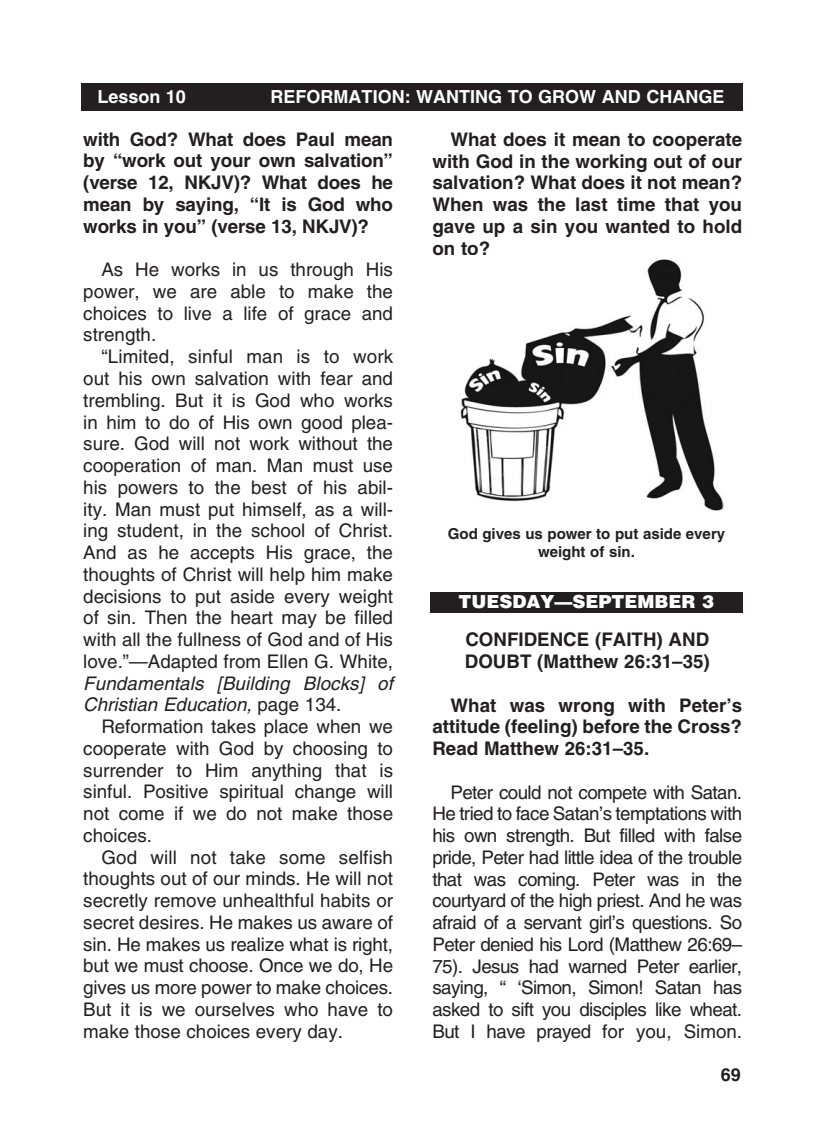
<style>
.page{position:relative;width:824px;height:1148px;background:#fff}
.page>*{position:absolute;margin:0;border:0;box-sizing:border-box;transform-origin:0 0}
._1-Body{font:18.75px/21.8px "Helvetica";color:#231f20;text-align:justify}
._1-Body-2{font:18.75px/21.8px "Helvetica";letter-spacing:-.03em;color:#231f20}
._2-Body_bold{font:700 18.75px/21.8px "Helvetica";color:#231f20;text-align:justify}
._5-subheads{font:700 18.75px/21.8px "Helvetica";color:#231f20}
.t1{font:700 18px "Helvetica";color:#fff}
.t2{font:900 18px "Helvetica";color:#fff}
.t3{font:700 18px "Helvetica";color:#231f20}
._8-captions{font:700 15px/18px "Helvetica";color:#231f20;text-align:center}
.s1{font-style:italic}
</style>
<div class="page">
<div style="left:81px;top:83px;width:662px;height:27px;background:#231f20"></div>
<img style="left:460px;top:259px;width:263px;height:252px">
<div style="left:430px;top:592px;width:312px;height:20px;background:#231f20"></div>
<p class="t1" style="left:97px;top:86px;width:90px">Lesson 10</p>
<p class="t1" style="left:270px;top:86px;width:455px">REFORMATION: WANTING TO GROW AND CHANGE</p>
<p class="_2-Body_bold" style="left:83px;top:128px;width:311px">with God? What does Paul mean by “work out your own salvation” (verse 12, NKJV)? What does he mean by saying, “It is God who works in you” (verse 13, NKJV)?</p>
<p class="_1-Body" style="left:83px;top:259px;width:311px;text-indent:18px">As He works in us through His power, we are able to make the choices to live a life of grace and strength.</p>
<p class="_1-Body" style="left:83px;top:346px;width:311px;text-align:left;text-indent:18px">“Limited, sinful man is to work out his own salvation with fear and trembling. But it is God who works in him to do of His own good plea&shy;sure. God will not work without the cooperation of man. Man must use his powers to the best of his abil&shy;ity. Man must put himself, as a will&shy;ing student, in the school of Christ.<br>And as he accepts His grace, the thoughts of Christ will help him make decisions to put aside every weight of sin. Then the heart may be filled with all the fullness of God and of His love.”—Adapted from Ellen G. White, <span class="s1">Fundamentals [Building Blocks] of Christian Education,</span> page 134.</p>
<p class="_1-Body" style="left:83px;top:715px;width:311px;text-indent:18px">Reformation takes place when we cooperate with God by choosing to surrender to Him anything that is sinful. Positive spiritual change will not come if we do not make those choices.</p>
<p class="_1-Body" style="left:83px;top:846px;width:311px;text-align:left;text-indent:18px">God will not take some selfish thoughts out of our minds. He will not secretly remove unhealthful habits or secret desires. He makes us aware of sin. He makes us realize what is right, but we must choose. Once we do, He gives us more power to make choices.<br>But it is we ourselves who have to make those choices every day.</p>
<p class="_2-Body_bold" style="left:432px;top:128px;width:311px;text-indent:18px">What does it mean to cooperate with God in the working out of our salvation? What does it not mean?<br>When was the last time that you gave up a sin you wanted to hold on to?</p>
<p class="_8-captions" style="left:448px;top:524px;width:279px">God gives us power to put aside every weight of sin.</p>
<p class="t2" style="left:458px;top:590px;width:257px">TUESDAY—SEPTEMBER 3</p>
<p class="_5-subheads" style="left:465px;top:628px;width:246px">CONFIDENCE (FAITH) AND<br>DOUBT (Matthew 26:31–35)</p>
<p class="_2-Body_bold" style="left:432px;top:693px;width:311px;text-indent:18px">What was wrong with Peter’s attitude (feeling) before the Cross?<br>Read Matthew 26:31–35.</p>
<p class="_1-Body-2" style="left:432px;top:781px;width:311px;text-indent:18px">Peter could not compete with Satan.<br>He tried to face Satan’s temptations with his own strength. But filled with false pride, Peter had little idea of the trouble that was coming. Peter was in the courtyard of the high priest. And he was afraid of a servant girl’s questions. So Peter denied his Lord (Matthew 26:69– 75). Jesus had warned Peter earlier, saying, “ ‘Simon, Simon! Satan has asked to sift you disciples like wheat.<br>But I have prayed for you, Simon.</p>
<p class="t3" style="left:720px;top:1063px;width:22px">69</p>
</div>
